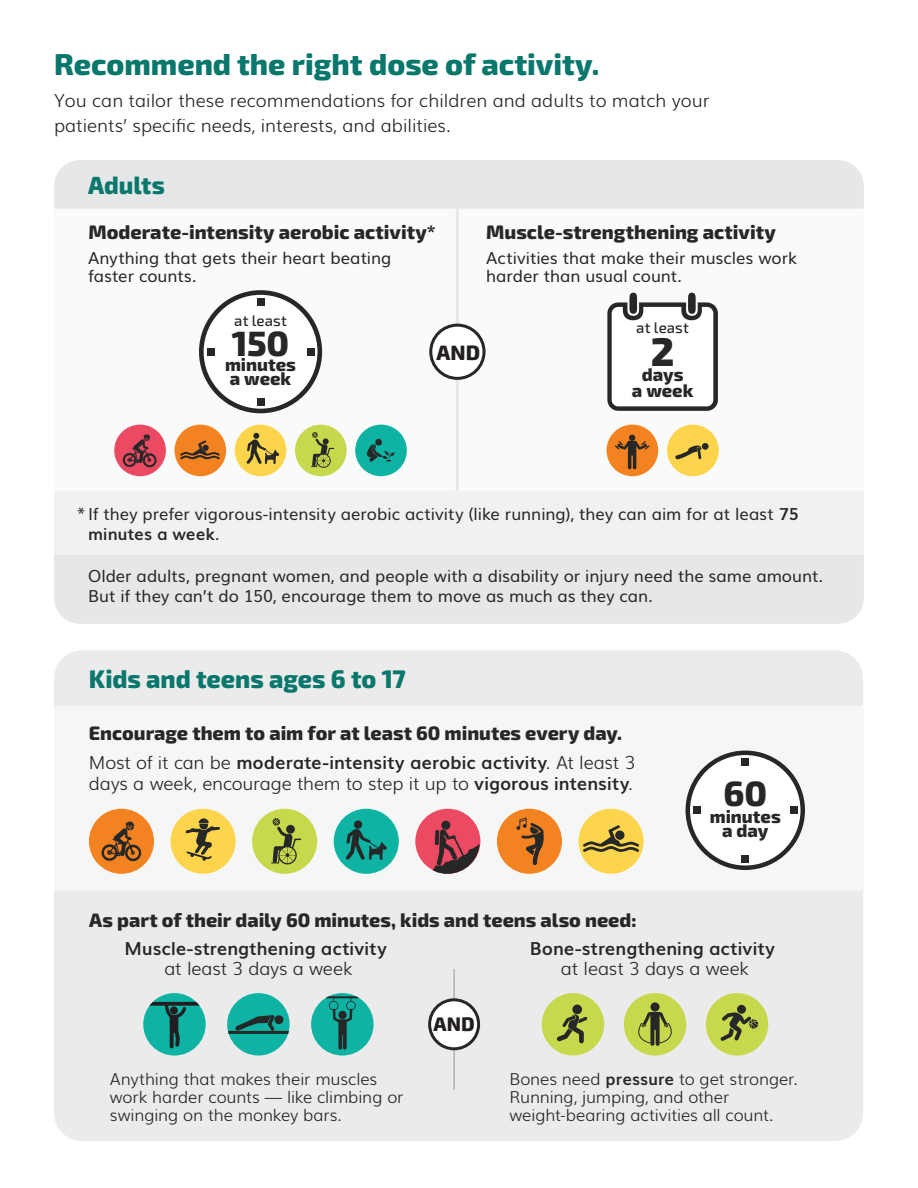
<style>
.page{position:relative;width:918px;height:1188px;background:#fff}
.page>*{position:absolute;margin:0;border:0;box-sizing:border-box;transform-origin:0 0}
.t1{font:800 35.1px "Exo 2";color:#262727}
.t2{font:800 30px "Exo 2";color:#0a776c}
.t3{font:800 25.5px "Exo 2";color:#09776c}
.t4{font:800 24.9px "Exo 2";color:#09776c}
.t5{font:800 20.85px "Exo 2";color:#231f20}
.t6{font:800 19.65px "Exo 2";color:#262727}
.t7{font:800 19.65px "Exo 2";color:#231f20}
.t8{font:800 19.5px "Exo 2";color:#262727}
.t9{font:800 18.15px/14px "Exo 2";color:#262727;text-align:center}
.t10{font:300 18px/20.5px "Muli";letter-spacing:-.01em;color:#262727}
.t11{font:300 18px/25.3px "Muli";color:#252726}
.t12{font:700 18px "Muli";letter-spacing:.005em;color:#262727}
.t13{font:16.65px/19.6px "Muli";color:#262727}
.t14{font:300 16.5px/18px "Muli";letter-spacing:-.01em;color:#262727}
.t15{font:500 15.15px "Exo 2";letter-spacing:.01em;color:#262727}
.s1{font-family:"Myriad Pro";font-size:18.15px;color:#231f20}
.s2{font-weight:700}
</style>
<div class="page">
<div style="left:54px;top:650px;width:809px;height:56px;background:#ebebec"></div>
<div style="left:55px;top:706px;width:809px;height:186px;background:#f5f7f7"></div>
<div style="left:54px;top:891px;width:809px;height:250px;background:#ebebec"></div>
<svg style="left:686px;top:751px;width:119px;height:119px"></svg>
<div style="left:742px;top:855px;width:7px;height:7px;background:#262727"></div>
<div style="left:742px;top:758px;width:7px;height:7px;background:#262727"></div>
<div style="left:693px;top:807px;width:7px;height:7px;background:#262727"></div>
<div style="left:790px;top:807px;width:7px;height:7px;background:#262727"></div>
<div style="left:311px;top:993px;width:63px;height:63px;background:#0fb3a3;border-radius:50%"></div>
<svg style="left:143px;top:993px;width:63px;height:63px"></svg>
<div style="left:227px;top:993px;width:63px;height:63px;background:#0fb3a3;border-radius:50%"></div>
<svg style="left:326px;top:996px;width:33px;height:54px"></svg>
<div style="left:275px;top:1015px;width:8px;height:9px;background:#262727;border-radius:50%"></div>
<svg style="left:235px;top:1015px;width:40px;height:16px"></svg>
<hr style="left:227px;top:1031px;width:63px;height:3px;background:#262727">
<svg style="left:143px;top:1002px;width:63px;height:46px;background:#2a9c91"></svg>
<div style="left:624px;top:993px;width:62px;height:63px;background:#c7d84c;border-radius:50%"></div>
<div style="left:706px;top:993px;width:62px;height:63px;background:#c7d84c;border-radius:50%"></div>
<svg style="left:650px;top:1002px;width:10px;height:10px"></svg>
<svg style="left:638px;top:1012px;width:34px;height:34px"></svg>
<div style="left:542px;top:993px;width:62px;height:63px;background:#c7d84c;border-radius:50%"></div>
<div style="left:737px;top:1005px;width:9px;height:9px;background:#262727;border-radius:50%"></div>
<svg style="left:720px;top:1012px;width:38px;height:29px"></svg>
<div style="left:572px;top:1005px;width:10px;height:9px;background:#262727;border-radius:50%"></div>
<svg style="left:557px;top:1014px;width:30px;height:29px"></svg>
<div style="left:89px;top:809px;width:65px;height:65px;background:#f38321;border-radius:50%"></div>
<div style="left:579px;top:809px;width:65px;height:65px;background:#fdd54d;border-radius:50%"></div>
<div style="left:171px;top:809px;width:65px;height:65px;background:#fdd54d;border-radius:50%"></div>
<div style="left:497px;top:809px;width:65px;height:65px;background:#f38321;border-radius:50%"></div>
<div style="left:252px;top:809px;width:65px;height:65px;background:#c7d84c;border-radius:50%"></div>
<svg style="left:516px;top:817px;width:28px;height:48px"></svg>
<div style="left:415px;top:809px;width:65px;height:65px;background:#eb4a62;border-radius:50%"></div>
<svg style="left:185px;top:818px;width:35px;height:43px"></svg>
<div style="left:334px;top:809px;width:65px;height:65px;background:#0fb3a3;border-radius:50%"></div>
<svg style="left:271px;top:818px;width:30px;height:46px"></svg>
<svg style="left:441px;top:820px;width:10px;height:10px"></svg>
<svg style="left:429px;top:829px;width:51px;height:45px"></svg>
<svg style="left:583px;top:825px;width:56px;height:27px"></svg>
<svg style="left:101px;top:821px;width:40px;height:40px"></svg>
<svg style="left:345px;top:829px;width:42px;height:31px"></svg>
<div style="left:354px;top:820px;width:8px;height:9px;background:#262727;border-radius:50%"></div>
<hr style="left:454px;top:969px;width:1px;height:121px;background:#939598">
<div style="left:430px;top:1000px;width:49px;height:49px;background:#fff;border-radius:50%"></div>
<div style="left:428px;top:998px;width:52px;height:52px;border:3px solid #262727;border-radius:50%"></div>
<div style="left:54px;top:554px;width:810px;height:70px;background:#e6e7e9"></div>
<div style="left:54px;top:209px;width:810px;height:282px;background:#f9fafa"></div>
<div style="left:54px;top:491px;width:810px;height:63px;background:#f0f1f1"></div>
<svg style="left:607px;top:293px;width:111px;height:118px"></svg>
<div style="left:667px;top:425px;width:52px;height:51px;background:#fdd54d;border-radius:50%"></div>
<svg style="left:675px;top:445px;width:27px;height:14px"></svg>
<div style="left:702px;top:443px;width:7px;height:7px;background:#262727;border-radius:50%"></div>
<div style="left:607px;top:425px;width:51px;height:51px;background:#f38321;border-radius:50%"></div>
<svg style="left:615px;top:441px;width:35px;height:28px"></svg>
<svg style="left:629px;top:434px;width:7px;height:7px"></svg>
<svg style="left:199px;top:290px;width:123px;height:123px"></svg>
<div style="left:257px;top:398px;width:7px;height:7px;background:#262727"></div>
<div style="left:257px;top:298px;width:7px;height:7px;background:#262727"></div>
<div style="left:207px;top:348px;width:7px;height:7px;background:#262727"></div>
<div style="left:307px;top:348px;width:7px;height:7px;background:#262727"></div>
<div style="left:235px;top:425px;width:51px;height:51px;background:#fdd54d;border-radius:50%"></div>
<svg style="left:246px;top:433px;width:33px;height:31px"></svg>
<div style="left:175px;top:425px;width:51px;height:51px;background:#f38321;border-radius:50%"></div>
<div style="left:114px;top:425px;width:52px;height:51px;background:#eb4a62;border-radius:50%"></div>
<div style="left:295px;top:425px;width:52px;height:51px;background:#c7d84c;border-radius:50%"></div>
<div style="left:355px;top:425px;width:52px;height:51px;background:#0fb3a3;border-radius:50%"></div>
<svg style="left:180px;top:440px;width:40px;height:20px"></svg>
<svg style="left:367px;top:438px;width:29px;height:24px"></svg>
<svg style="left:123px;top:434px;width:34px;height:33px"></svg>
<svg style="left:311px;top:432px;width:23px;height:36px"></svg>
<svg style="left:322px;top:438px;width:7px;height:7px"></svg>
<div style="left:54px;top:160px;width:810px;height:49px;background:#e6e7e9"></div>
<hr style="left:456px;top:209px;width:3px;height:282px;background:#e6e7e9">
<div style="left:431px;top:325px;width:53px;height:53px;background:#fff;border-radius:50%"></div>
<div style="left:429px;top:324px;width:57px;height:56px;border:3px solid #262727;border-radius:50%"></div>
<h2 class="t2" style="left:54px;top:41px;width:547px">Recommend the right dose of activity.</h2>
<p class="t11" style="left:54px;top:87px;width:657px">You can tailor these recommendations for children and adults to match your patients’ specific needs, interests, and abilities.</p>
<h3 class="t4" style="left:88px;top:166px;width:78px">Adults</h3>
<h4 class="t6" style="left:88px;top:217px;width:349px">Moderate-intensity aerobic activity*</h4>
<h4 class="t6" style="left:486px;top:217px;width:291px">Muscle-strengthening activity</h4>
<p class="t13" style="left:88px;top:247px;width:305px;line-height:18.1px">Anything that gets their heart beating faster counts.</p>
<p class="t13" style="left:486px;top:247px;width:312px;line-height:18.1px">Activities that make their muscles work harder than usual count.</p>
<p class="t15" style="left:234px;top:310px;width:54px">at least</p>
<p class="t1" style="left:232px;top:316px;width:59px">150</p>
<p class="t9" style="left:225px;top:357px;width:73px;text-align:left">minutes a week</p>
<p class="t5" style="left:437px;top:336px;width:45px">AND</p>
<p class="t15" style="left:636px;top:317px;width:54px">at least</p>
<p class="t9" style="left:632px;top:366px;width:63px;line-height:15.5px"><sup>2</sup>days<br>a week</p>
<h4 class="t13" style="left:88px;top:503px;width:712px;text-indent:-11px"><span class="s1">*</span> If they prefer vigorous-intensity aerobic activity (like running), they can aim for at least <span class="s2">75 minutes a week</span>.</h4>
<p class="t13" style="left:88px;top:565px;width:737px">Older adults, pregnant women, and people with a disability or injury need the same amount.<br>But if they can’t do 150, encourage them to move as much as they can.</p>
<h3 class="t3" style="left:89px;top:659px;width:318px">Kids and teens ages 6 to 17</h3>
<h4 class="t8" style="left:89px;top:718px;width:535px">Encourage them to aim for at least 60 minutes every day.</h4>
<p class="t10" style="left:89px;top:751px;width:548px">Most of it can be <span class="s2">moderate-intensity aerobic activity</span>. At least 3 days a week, encourage them to step it up to <span class="s2">vigorous intensity</span>.</p>
<p class="t1" style="left:723px;top:766px;width:45px">60</p>
<p class="t9" style="left:710px;top:808px;width:73px">minutes a day</p>
<h4 class="t8" style="left:89px;top:904px;width:549px">As part of their daily 60 minutes, kids and teens also need:</h4>
<h5 class="t12" style="left:530px;top:934px;width:247px">Bone-strengthening activity</h5>
<p class="t10" style="left:561px;top:957px;width:190px">at least 3 days a week</p>
<h5 class="t12" style="left:125px;top:934px;width:264px">Muscle-strengthening activity</h5>
<p class="t10" style="left:164px;top:957px;width:190px">at least 3 days a week</p>
<p class="t7" style="left:434px;top:1009px;width:43px">AND</p>
<p class="t14" style="left:110px;top:1068px;width:295px">Anything that makes their muscles work harder counts — like climbing or swinging on the monkey bars.</p>
<p class="t14" style="left:509px;top:1068px;width:290px">Bones need <span class="s2">pressure</span> to get stronger.<br>Running, jumping, and other weight-bearing activities all count.</p>
</div>
